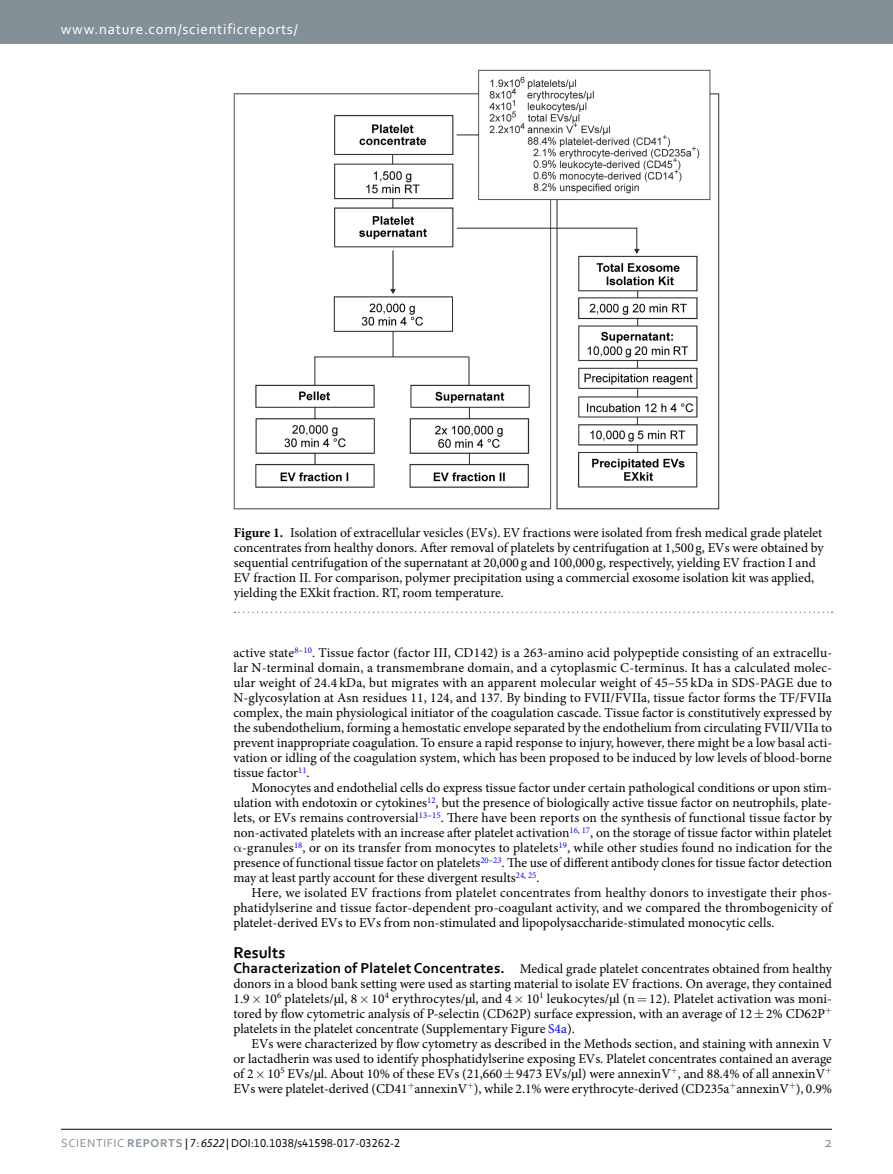
<style>
.page{position:relative;width:893px;height:1174px;background:#fff}
.page>*{position:absolute;margin:0;border:0;box-sizing:border-box;transform-origin:0 0}
.t1{font:700 16.5px "Corbel";color:#000}
.t2{font:15px "Corbel 2";letter-spacing:.045em;color:#fff}
.t3{font:15px "Corbel 2";color:#839097}
.t4{font:13.5px/15px "Minion Pro";color:#000}
.t5{font:12px "Corbel";color:#000}
.s1{font-weight:700}
.s2{font-family:"Corbel";font-weight:700;font-size:15px}
.s3{font-family:"STIX General"}
.s4{color:#00f}
.s5{font-family:"Corbel 2";color:#839097}
.s6{font-family:"Corbel Bold 2";color:#839097}
.s7{font-family:"Myriad Pro";font-style:italic}
</style>
<div class="page">
<div style="left:0;top:0;width:893px;height:43px;background:#839097"></div>
<hr style="left:61px;top:1129px;width:771px;height:1px;background:#000">
<svg style="left:235px;top:611px;width:598px;height:2px"></svg>
<img style="left:233px;top:70px;width:486px;height:439px">
<p class="t2" style="left:61px;top:19px;width:238px">www.nature.com/scientificreports/</p>
<p class="t4" style="left:234px;top:525px;width:591px"><span class="s1">Figure 1.</span> Isolation of extracellular vesicles (EVs). EV fractions were isolated from fresh medical grade platelet concentrates from healthy donors. After removal of platelets by centrifugation at 1,500 g, EVs were obtained by sequential centrifugation of the supernatant at 20,000 g and 100,000 g, respectively, yielding EV fraction I and EV fraction II. For comparison, polymer precipitation using a commercial exosome isolation kit was applied, yielding the EXkit fraction. RT, room temperature.</p>
<p class="t4" style="left:233px;top:645px;width:600px;text-align:justify">active state<sup>8</sup><sup>–</sup><sup>10</sup>. Tissue factor (factor III, CD142) is a 263-amino acid polypeptide consisting of an extracellu&shy;lar N-terminal domain, a transmembrane domain, and a cytoplasmic C-terminus. It has a calculated molec&shy;ular weight of 24.4 kDa, but migrates with an apparent molecular weight of 45–55 kDa in SDS-PAGE due to N-glycosylation at Asn residues 11, 124, and 137. By binding to FVII/FVIIa, tissue factor forms the TF/FVIIa complex, the main physiological initiator of the coagulation cascade. Tissue factor is constitutively expressed by the subendothelium, forming a hemostatic envelope separated by the endothelium from circulating FVII/VIIa to prevent inappropriate coagulation. To ensure a rapid response to injury, however, there might be a low basal acti&shy;vation or idling of the coagulation system, which has been proposed to be induced by low levels of blood-borne tissue factor<sup>11</sup>.</p>
<p class="t4" style="left:251px;top:780px;width:582px">Monocytes and endothelial cells do express tissue factor under certain pathological conditions or upon stim-</p>
<p class="t4" style="left:233px;top:795px;width:600px">ulation with endotoxin or cytokines<sup>12</sup>, but the presence of biologically active tissue factor on neutrophils, plate-</p>
<p class="t4" style="left:233px;top:810px;width:600px">lets, or EVs remains controversial<sup>13</sup><sup>–</sup><sup>15</sup>. There have been reports on the synthesis of functional tissue factor by</p>
<p class="t4" style="left:233px;top:825px;width:600px">non-activated platelets with an increase after platelet activation<sup>16</sup><sup>,</sup> <sup>17</sup>, on the storage of tissue factor within platelet</p>
<p class="t4" style="left:242px;top:840px;width:591px">-granules<sup>18</sup>, or on its transfer from monocytes to platelets<sup>19</sup>, while other studies found no indication for the</p>
<p class="t4" style="left:233px;top:855px;width:600px">presence of functional tissue factor on platelets<sup>20</sup><sup>–</sup><sup>23</sup>. The use of different antibody clones for tissue factor detection</p>
<p class="t4" style="left:233px;top:870px;width:308px">may at least partly account for these divergent results<sup>24</sup><sup>,</sup> <sup>25</sup>.</p>
<p class="t4" style="left:251px;top:885px;width:582px">Here, we isolated EV fractions from platelet concentrates from healthy donors to investigate their phos-</p>
<p class="t4" style="left:233px;top:900px;width:600px">phatidylserine and tissue factor-dependent pro-coagulant activity, and we compared the thrombogenicity of</p>
<p class="t4" style="left:233px;top:915px;width:542px">platelet-derived EVs to EVs from non-stimulated and lipopolysaccharide-stimulated monocytic cells.</p>
<p class="t1" style="left:233px;top:942px;width:53px">Results</p>
<p class="t4" style="left:233px;top:960px;width:600px"><span class="s2">Characterization of Platelet Concentrates.</span> Medical grade platelet concentrates obtained from healthy donors in a blood bank setting were used as starting material to isolate EV fractions. On average, they contained 1.9 10<sup>6</sup> platelets/<span class="s3">µ</span>l, 8 10<sup>4</sup> erythrocytes/<span class="s3">µ</span>l, and 4 10<sup>1</sup> leukocytes/<span class="s3">µ</span>l (n 12). Platelet activation was moni&shy;tored by flow cytometric analysis of P-selectin (CD62P) surface expression, with an average of 12 2% CD62P platelets in the platelet concentrate (Supplementary Figure <span class="s4">S4a</span>).</p>
<p class="t4" style="left:233px;top:1035px;width:600px;text-indent:18px">EVs were characterized by flow cytometry as described in the Methods section, and staining with annexin V or lactadherin was used to identify phosphatidylserine exposing EVs. Platelet concentrates contained an average of 2 10<sup>5</sup> EVs/<span class="s3">µ</span>l. About 10% of these EVs (21,660 9473 EVs/<span class="s3">µ</span>l) were annexinV , and 88.4% of all annexinV EVs were platelet-derived (CD41 annexinV ), while 2.1% were erythrocyte-derived (CD235a annexinV ), 0.9%</p>
<p class="t5" style="left:61px;top:1135px;width:341px"><span class="s5">SCIEnTIFIC</span> <span class="s6">REPORTS</span> | 7: <span class="s7">6522</span> | DOI:10.1038/s41598-017-03262-2</p>
<p class="t3" style="left:824px;top:1132px;width:9px">2</p>
</div>
